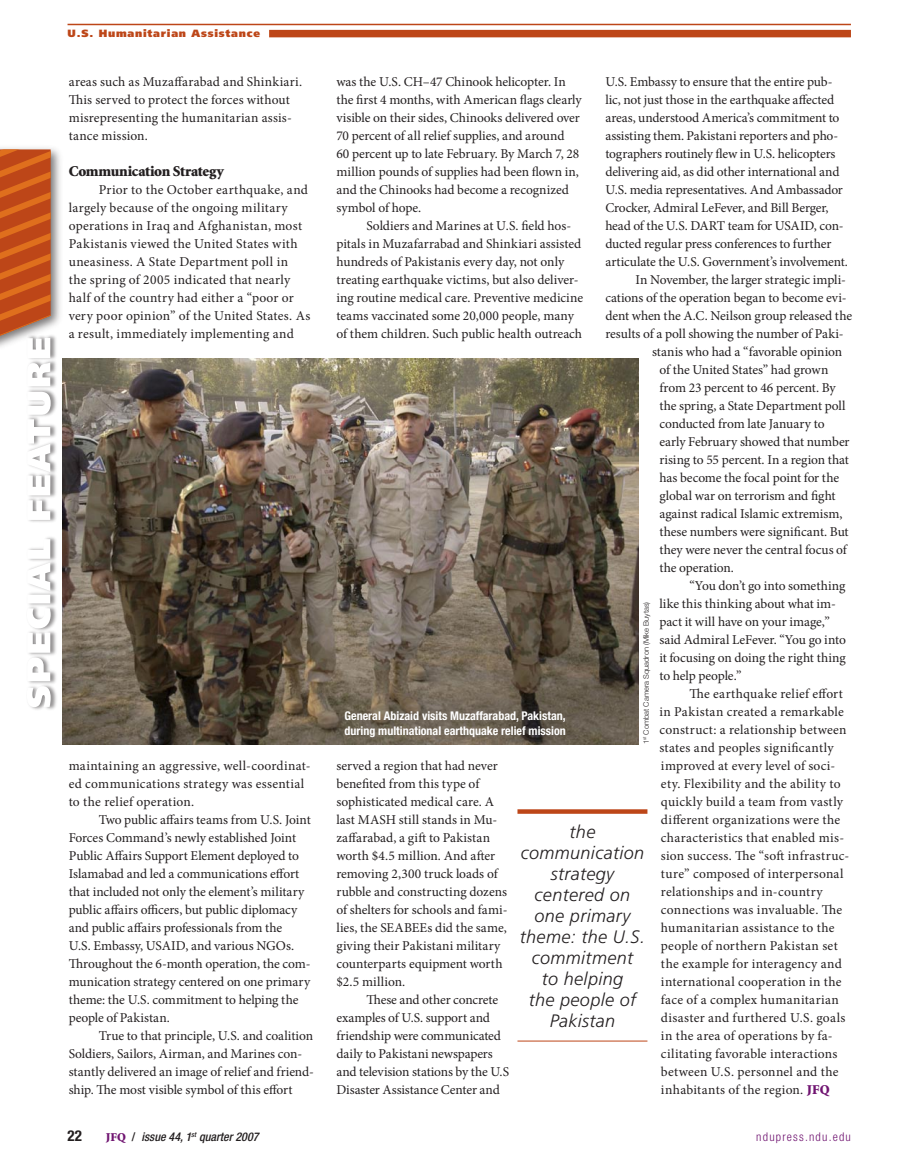
<style>
.page{position:relative;width:905px;height:1175px;background:#fff}
.page>*{position:absolute;margin:0;border:0;box-sizing:border-box;transform-origin:0 0}
.t1{font:italic 300 18px/21px "Frutiger LT Std";letter-spacing:.02em;color:#231f20;text-align:center}
.t2{font:900 15px "Minion Std";letter-spacing:-.015em;color:#231f20}
.t3{font:700 condensed 15px "Helvetica Neue LT Std";color:#231f20}
.t4{font:13.5px/18px "Minion Pro";letter-spacing:.005em;color:#231f20}
.t5{font:13.5px "Minion Pro";letter-spacing:-.015em;color:#231f20}
.t6{font:13.5px "Minion Pro";letter-spacing:.025em;color:#231f20}
.t7{font:700 condensed 12px/15px "Helvetica Neue LT Std";color:#fff}
.t8{font:italic 500 condensed 12px "Helvetica Neue LT Std";color:#231f20}
.t9{font:300 condensed 12px "Helvetica Neue LT Std";letter-spacing:.1em;color:#701471}
.t10{font:900 10.5px "Frutiger LT Std";letter-spacing:.075em;color:#bd4618}
.t11{font:300 7.5px "Helvetica Neue LT Std";color:#231f20}
.s1{font-family:"Minion Std";font-weight:900;color:#701471}
.s2{font-family:"Minion Std";font-weight:900;font-style:normal;font-stretch:normal;color:#701471}
.s3{font-style:normal}
</style>
<div class="page">
<hr style="left:68px;top:24px;width:782px;height:1px;background:#bd4618">
<div style="left:0;top:144px;width:64px;height:214px;background:#231f20;opacity:.6"></div>
<div style="left:26px;top:334px;width:32px;height:377px;background:#231f20;opacity:.5"></div>
<svg style="left:0;top:149px;width:51px;height:558px"></svg>
<div style="left:269px;top:30px;width:581px;height:7px;background:#bd4618"></div>
<img style="left:62px;top:358px;width:576px;height:386px">
<svg style="left:517px;top:809px;width:130px;height:4px"></svg>
<hr style="left:517px;top:1040px;width:130px;height:1px;background:#bd4618">
<p class="t10" style="left:68px;top:27px;width:194px">U.S. Humanitarian Assistance</p>
<p class="t4" style="left:69px;top:72px;width:235px">areas such as Muzaffarabad and Shinkiari.<br>This served to protect the forces without misrepresenting the humanitarian assis&shy;tance mission.</p>
<p class="t2" style="left:69px;top:163px;width:156px">Communication Strategy</p>
<p class="t4" style="left:69px;top:180px;width:243px;text-indent:30px">Prior to the October earthquake, and largely because of the ongoing military operations in Iraq and Afghanistan, most Pakistanis viewed the United States with uneasiness. A State Department poll in<br>the spring of 2005 indicated that nearly half of the country had either a “poor or very poor opinion” of the United States. As a result, immediately implementing and</p>
<p class="t4" style="left:69px;top:756px;width:243px">maintaining an aggressive, well-coordinat&shy;ed communications strategy was essential to the relief operation.</p>
<p class="t4" style="left:69px;top:810px;width:243px;text-indent:30px">Two public affairs teams from U.S. Joint Forces Command’s newly established Joint Public Affairs Support Element deployed to Islamabad and led a communications effort that included not only the element’s military public affairs officers, but public diplomacy and public affairs professionals from the<br>U.S. Embassy, USAID, and various NGOs.<br>Throughout the 6-month operation, the com&shy;munication strategy centered on one primary theme: the U.S. commitment to helping the people of Pakistan.</p>
<p class="t4" style="left:69px;top:1026px;width:247px;text-indent:30px">True to that principle, U.S. and coalition Soldiers, Sailors, Airman, and Marines con&shy;stantly delivered an image of relief and friend&shy;ship. The most visible symbol of this effort</p>
<p class="t4" style="left:336px;top:72px;width:247px">was the U.S. CH–47 Chinook helicopter. In the first 4 months, with American flags clearly visible on their sides, Chinooks delivered over 70 percent of all relief supplies, and around<br>60 percent up to late February. By March 7, 28 million pounds of supplies had been flown in, and the Chinooks had become a recognized symbol of hope.</p>
<p class="t4" style="left:336px;top:216px;width:248px;text-indent:30px">Soldiers and Marines at U.S. field hos&shy;pitals in Muzafarrabad and Shinkiari assisted hundreds of Pakistanis every day, not only treating earthquake victims, but also deliver&shy;ing routine medical care. Preventive medicine teams vaccinated some 20,000 people, many of them children. Such public health outreach</p>
<p class="t5" style="left:605px;top:72px;width:229px">U.S. Embassy to ensure that the entire pub-</p>
<p class="t4" style="left:605px;top:90px;width:230px">lic, not just those in the earthquake affected</p>
<p class="t4" style="left:605px;top:108px;width:235px">areas, understood America’s commitment to</p>
<p class="t4" style="left:605px;top:126px;width:234px">assisting them. Pakistani reporters and pho-</p>
<p class="t5" style="left:605px;top:144px;width:232px">tographers routinely flew in U.S. helicopters</p>
<p class="t5" style="left:605px;top:162px;width:236px">delivering aid, as did other international and</p>
<p class="t5" style="left:605px;top:180px;width:239px">U.S. media representatives. And Ambassador</p>
<p class="t5" style="left:605px;top:198px;width:225px">Crocker, Admiral LeFever, and Bill Berger,</p>
<p class="t5" style="left:605px;top:216px;width:240px">head of the U.S. DART team for USAID, con-</p>
<p class="t4" style="left:605px;top:234px;width:227px">ducted regular press conferences to further</p>
<p class="t5" style="left:605px;top:252px;width:244px">articulate the U.S. Government’s involvement.</p>
<p class="t4" style="left:635px;top:270px;width:212px">In November, the larger strategic impli-</p>
<p class="t4" style="left:605px;top:288px;width:243px">cations of the operation began to become evi-</p>
<p class="t4" style="left:605px;top:306px;width:248px">dent when the A.C. Neilson group released the</p>
<p class="t4" style="left:605px;top:324px;width:240px">results of a poll showing the number of Paki-</p>
<p class="t4" style="left:652px;top:342px;width:192px">stanis who had a “favorable opinion</p>
<p class="t4" style="left:659px;top:360px;width:170px">of the United States” had grown</p>
<p class="t4" style="left:659px;top:378px;width:178px">from 23 percent to 46 percent. By</p>
<p class="t4" style="left:659px;top:396px;width:188px">the spring, a State Department poll</p>
<p class="t4" style="left:659px;top:414px;width:167px">conducted from late January to</p>
<p class="t4" style="left:659px;top:432px;width:192px">early February showed that number</p>
<p class="t4" style="left:659px;top:450px;width:191px">rising to 55 percent. In a region that</p>
<p class="t4" style="left:659px;top:468px;width:181px">has become the focal point for the</p>
<p class="t4" style="left:659px;top:486px;width:178px">global war on terrorism and fight</p>
<p class="t4" style="left:659px;top:504px;width:184px">against radical Islamic extremism,</p>
<p class="t4" style="left:659px;top:522px;width:191px">these numbers were significant. But</p>
<p class="t4" style="left:659px;top:540px;width:189px">they were never the central focus of</p>
<p class="t4" style="left:659px;top:558px;width:76px">the operation.</p>
<p class="t5" style="left:689px;top:576px;width:157px">“You don’t go into something</p>
<p class="t4" style="left:659px;top:594px;width:178px">like this thinking about what im-</p>
<p class="t4" style="left:659px;top:612px;width:172px">pact it will have on your image,”</p>
<p class="t4" style="left:659px;top:630px;width:188px">said Admiral LeFever. “You go into</p>
<p class="t4" style="left:659px;top:648px;width:188px">it focusing on doing the right thing</p>
<p class="t5" style="left:659px;top:666px;width:84px">to help people.”</p>
<p class="t6" style="left:689px;top:684px;width:155px">The earthquake relief effort</p>
<p class="t4" style="left:659px;top:702px;width:186px">in Pakistan created a remarkable</p>
<p class="t4" style="left:659px;top:720px;width:189px">construct: a relationship between</p>
<p class="t4" style="left:659px;top:738px;width:176px">states and peoples significantly</p>
<p class="t4" style="left:661px;top:756px;width:176px">improved at every level of soci-</p>
<p class="t4" style="left:661px;top:774px;width:181px">ety. Flexibility and the ability to</p>
<p class="t4" style="left:661px;top:792px;width:184px">quickly build a team from vastly</p>
<p class="t4" style="left:661px;top:810px;width:181px">different organizations were the</p>
<p class="t4" style="left:661px;top:828px;width:185px">characteristics that enabled mis-</p>
<p class="t6" style="left:661px;top:846px;width:190px">sion success. The “soft infrastruc-</p>
<p class="t4" style="left:661px;top:864px;width:184px">ture” composed of interpersonal</p>
<p class="t4" style="left:661px;top:882px;width:163px">relationships and in-country</p>
<p class="t4" style="left:661px;top:900px;width:183px">connections was invaluable. The</p>
<p class="t6" style="left:661px;top:918px;width:175px">humanitarian assistance to the</p>
<p class="t4" style="left:661px;top:936px;width:178px">people of northern Pakistan set</p>
<p class="t4" style="left:661px;top:954px;width:182px">the example for interagency and</p>
<p class="t4" style="left:661px;top:972px;width:182px">international cooperation in the</p>
<p class="t4" style="left:661px;top:990px;width:179px">face of a complex humanitarian</p>
<p class="t6" style="left:661px;top:1008px;width:186px">disaster and furthered U.S. goals</p>
<p class="t4" style="left:661px;top:1026px;width:173px">in the area of operations by fa-</p>
<p class="t4" style="left:661px;top:1044px;width:178px">cilitating favorable interactions</p>
<p class="t4" style="left:661px;top:1062px;width:179px">between U.S. personnel and the</p>
<p class="t4" style="left:661px;top:1080px;width:170px">inhabitants of the region. <span class="s1">JFQ</span></p>
<p class="t11" style="left:641px;top:744px;width:144px;rotate:-90deg">1<sup>st</sup> Combat Camera Squadron (Mike Buytas)</p>
<p class="t7" style="left:344px;top:708px;width:223px">General Abizaid visits Muzaffarabad, Pakistan, during multinational earthquake relief mission</p>
<p class="t4" style="left:336px;top:756px;width:172px">served a region that had never benefited from this type of sophisticated medical care. A last MASH still stands in Mu&shy;zaffarabad, a gift to Pakistan worth $4.5 million. And after removing 2,300 truck loads of rubble and constructing dozens of shelters for schools and fami&shy;lies, the SEABEEs did the same, giving their Pakistani military counterparts equipment worth $2.5 million.</p>
<p class="t4" style="left:336px;top:990px;width:174px;text-indent:30px">These and other concrete examples of U.S. support and friendship were communicated daily to Pakistani newspapers and television stations by the U.S<br>Disaster Assistance Center and</p>
<h1 class="t1" style="left:520px;top:821px;width:127px">the communication strategy centered on one primary theme: the U.S. commitment<br>to helping<br>the people of<br>Pakistan</h1>
<p class="t3" style="left:68px;top:1126px;width:8px">22</p>
<p class="t8" style="left:106px;top:1129px;width:154px"><span class="s2">JFQ</span> <span class="s3">/</span> issue 44, 1<sup>st</sup> quarter 2007</p>
<p class="t9" style="left:756px;top:1129px;width:96px">ndupress.ndu.edu</p>
</div>
